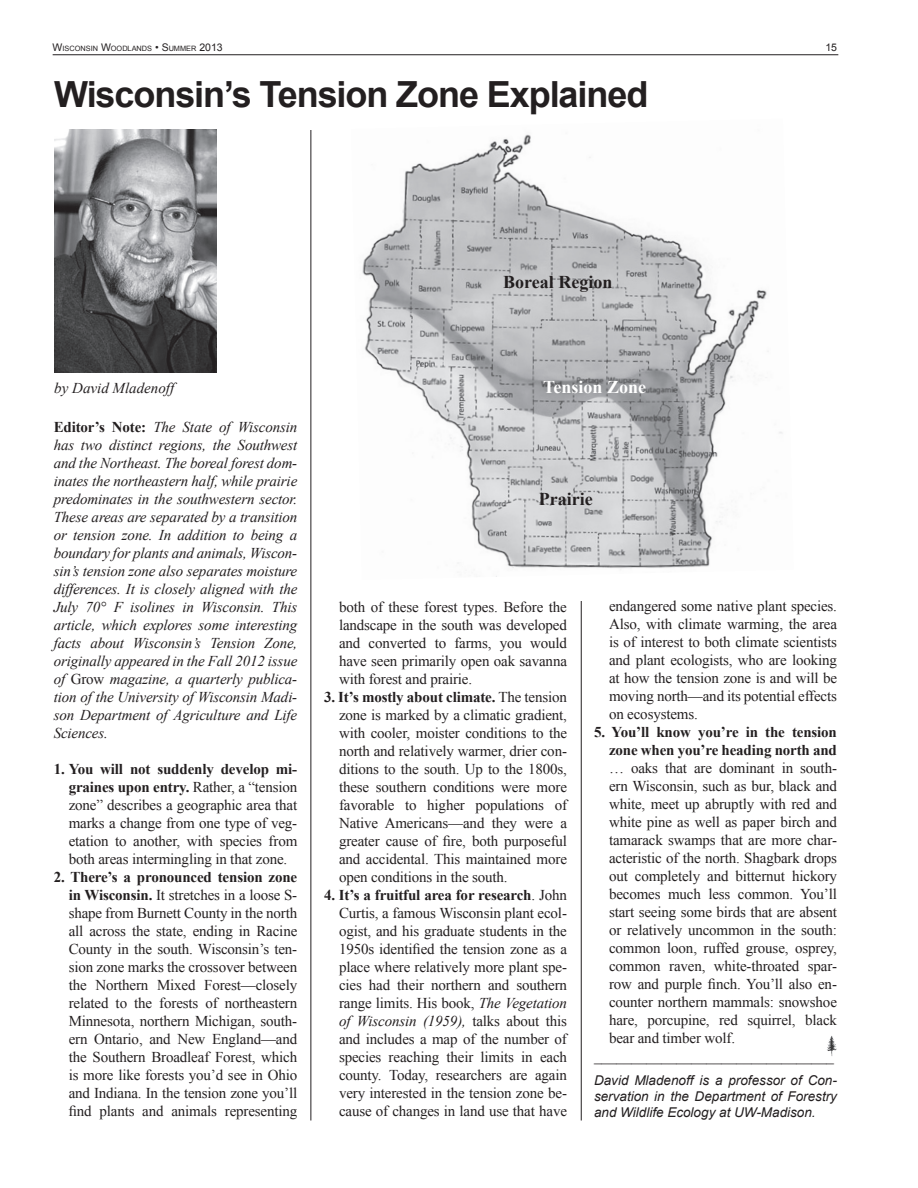
<style>
.page{position:relative;width:918px;height:1188px;background:#fff}
.page>*{position:absolute;margin:0;border:0;box-sizing:border-box;transform-origin:0 0}
.t1{font:700 36px "Arial";letter-spacing:-.03em;color:#231f20}
.t2{font:700 18px "Times New Roman";color:#231f20}
.t3{font:700 18px "Times New Roman";color:#fff}
.t4{font:15px/18px "Times New Roman";letter-spacing:-.01em;color:#231f20;text-align:justify}
.t5{font:italic 15px/18px "Times New Roman";letter-spacing:-.01em;color:#231f20;text-align:justify}
.t6{font:italic 13.5px/16.2px "Arial";color:#231f20;text-align:justify}
.t7{font:10.5px "Arial";color:#231f20}
.t8{font:7.35px "Arial";color:#231f20}
.s1{font-size:10.5px}
.s2{font-weight:700;font-style:normal}
.s3{font-style:normal}
.s4{font-weight:700}
.s5{font-style:italic}
</style>
<div class="page">
<hr style="left:310px;top:81px;width:1px;height:1039px;background:#231f20">
<hr style="left:581px;top:81px;width:1px;height:1039px;background:#231f20">
<hr style="left:53px;top:54px;width:785px;height:1px;background:#231f20">
<div style="left:324px;top:549px;width:513px;height:52px;background:#fff"></div>
<img style="left:827px;top:1036px;width:10px;height:20px">
<img style="left:362px;top:129px;width:421px;height:448px">
<img style="left:54px;top:129px;width:162px;height:243px">
<p class="t8" style="left:53px;top:43px;width:172px"><span class="s1">W</span>ISCONSIN <span class="s1">W</span>OODLANDS <span class="s1">• S</span>UMMER <span class="s1">2013</span></p>
<p class="t7" style="left:825px;top:40px;width:13px">15</p>
<p class="t1" style="left:54px;top:71px;width:596px">Wisconsin’s Tension Zone Explained</p>
<p class="t2" style="left:503px;top:269px;width:111px">Boreal Region</p>
<p class="t5" style="left:54px;top:378px;width:121px">by David Mladenoff</p>
<p class="t5" style="left:54px;top:418px;width:245px"><span class="s2">Editor’s Note:</span> The State of Wisconsin has two distinct regions, the Southwest and the Northeast. The boreal forest dom&shy;inates the northeastern half, while prairie predominates in the southwestern sector.<br>These areas are separated by a transition or tension zone. In addition to being a boundary for plants and animals, Wiscon&shy;sin’s tension zone also separates moisture differences. It is closely aligned with the July 70° F isolines in Wisconsin. This article, which explores some interesting facts about Wisconsin’s Tension Zone, originally appeared in the Fall 2012 issue of <span class="s3">Grow</span> magazine, a quarterly publica&shy;tion of the University of Wisconsin Madi&shy;son Department of Agriculture and Life Sciences.</p>
<p class="t4" style="left:69px;top:760px;width:230px;text-indent:-15px"><span class="s4">1. You will not suddenly develop mi&shy;graines upon entry.</span> Rather, a “tension zone” describes a geographic area that marks a change from one type of veg&shy;etation to another, with species from both areas intermingling in that zone.</p>
<p class="t4" style="left:69px;top:868px;width:230px;text-indent:-15px"><span class="s4">2. There’s a pronounced tension zone in Wisconsin.</span> It stretches in a loose S&shy;shape from Burnett County in the north all across the state, ending in Racine County in the south. Wisconsin’s ten&shy;sion zone marks the crossover between the Northern Mixed Forest—closely related to the forests of northeastern Minnesota, northern Michigan, south&shy;ern Ontario, and New England—and the Southern Broadleaf Forest, which is more like forests you’d see in Ohio and Indiana. In the tension zone you’ll find plants and animals representing</p>
<p class="t3" style="left:543px;top:375px;width:104px">Tension Zone</p>
<p class="t2" style="left:539px;top:486px;width:55px">Prairie</p>
<p class="t4" style="left:339px;top:598px;width:230px">both of these forest types. Before the landscape in the south was developed and converted to farms, you would have seen primarily open oak savanna with forest and prairie.</p>
<p class="t4" style="left:339px;top:688px;width:230px;text-indent:-15px"><span class="s4">3. It’s mostly about climate.</span> The tension zone is marked by a climatic gradient, with cooler, moister conditions to the north and relatively warmer, drier con&shy;ditions to the south. Up to the 1800s, these southern conditions were more favorable to higher populations of Native Americans—and they were a greater cause of fire, both purposeful and accidental. This maintained more open conditions in the south.</p>
<p class="t4" style="left:339px;top:886px;width:230px;text-indent:-15px"><span class="s4">4. It’s a fruitful area for research</span>. John Curtis, a famous Wisconsin plant ecol&shy;ogist, and his graduate students in the 1950s identified the tension zone as a place where relatively more plant spe&shy;cies had their northern and southern range limits. His book, <span class="s5">The Vegetation of Wisconsin (1959),</span> talks about this and includes a map of the number of species reaching their limits in each county. Today, researchers are again very interested in the tension zone be&shy;cause of changes in land use that have</p>
<p class="t4" style="left:609px;top:597px;width:230px">endangered some native plant species.<br>Also, with climate warming, the area is of interest to both climate scientists and plant ecologists, who are looking at how the tension zone is and will be moving north—and its potential effects on ecosystems.</p>
<p class="t4" style="left:609px;top:723px;width:230px;text-indent:-15px"><span class="s4">5. You’ll know you’re in the tension zone when you’re heading north and </span>… oaks that are dominant in south&shy;ern Wisconsin, such as bur, black and white, meet up abruptly with red and white pine as well as paper birch and tamarack swamps that are more char&shy;acteristic of the north. Shagbark drops out completely and bitternut hickory becomes much less common. You’ll start seeing some birds that are absent or relatively uncommon in the south: common loon, ruffed grouse, osprey, common raven, white-throated spar&shy;row and purple finch. You’ll also en&shy;counter northern mammals: snowshoe hare, porcupine, red squirrel, black bear and timber wolf.</p>
<p class="t4" style="left:594px;top:1047px;width:241px">________________________________</p>
<p class="t6" style="left:594px;top:1072px;width:245px">David Mladenoff is a professor of Con&shy;servation in the Department of Forestry and Wildlife Ecology at UW-Madison.</p>
</div>
